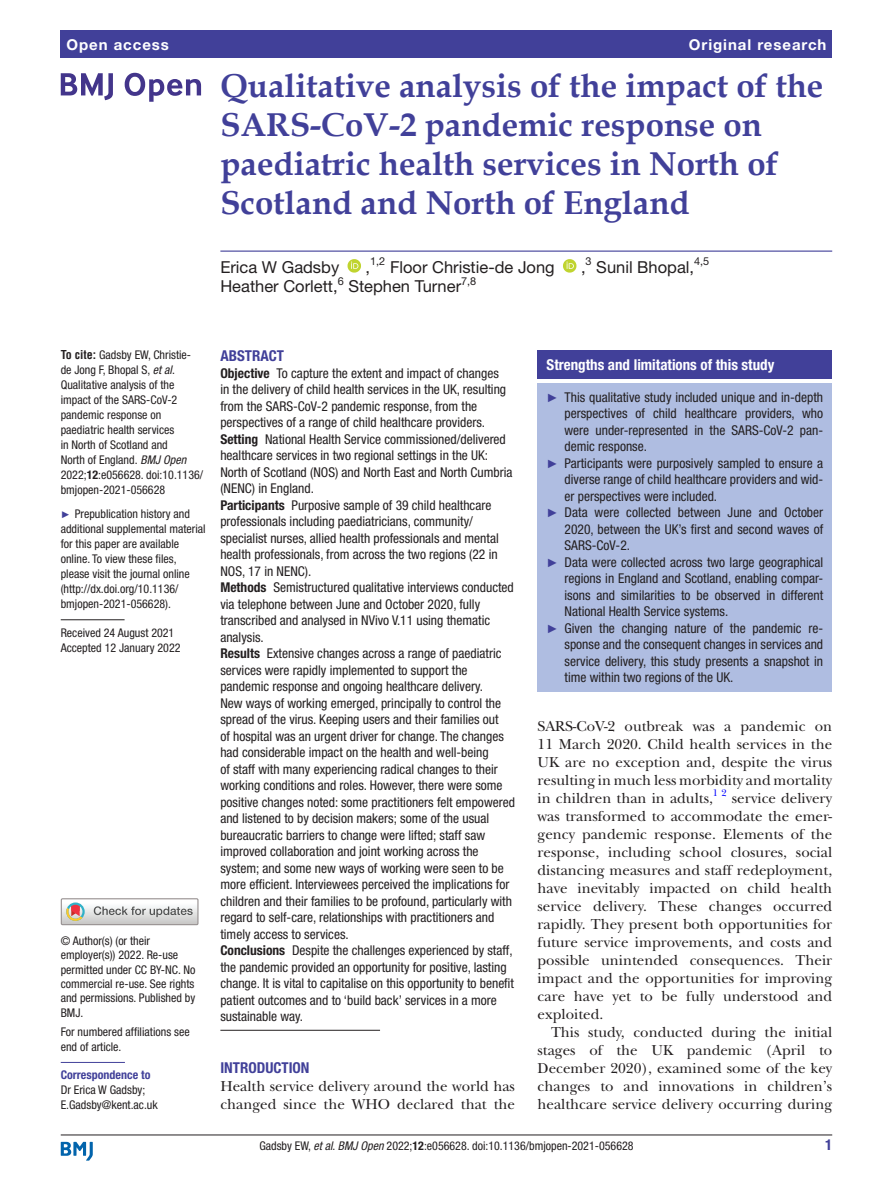
<style>
.page{position:relative;width:893px;height:1191px;background:#fff}
.page>*{position:absolute;margin:0;border:0;box-sizing:border-box;transform-origin:0 0}
.t1{font:700 33px/39px "Book Antiqua";color:#414099}
.t2{font:16.5px "Helvetica Neue LT Std";color:#231f20}
.t3{font:15px/18px "New Baskerville";color:#231f20;text-align:justify}
.t4{font:700 condensed 15px "Helvetica Neue LT Std";color:#fff}
.t5{font:700 15px "Helvetica Neue LT Std";letter-spacing:.065em;color:#fff}
.t6{font:700 condensed 15px "Helvetica Neue LT Std";color:#414099}
.t7{font:condensed 13.5px/16.5px "Helvetica Neue LT Std";color:#231f20}
.t8{font:condensed 12px/15px "Helvetica Neue LT Std";color:#231f20}
.t9{font:700 condensed 12px "Helvetica Neue LT Std";color:#414099}
.t10{font:10.95px "Helvetica Neue LT Std";color:#231f20}
.s1{font-family:"Helvetica LT Std";font-weight:700}
.s2{font-style:italic}
.s3{font-weight:700}
.s4{font-family:"Arial";font-stretch:normal;font-size:9.75px;color:#414099}
.s5{font-family:"Arial";font-stretch:normal;font-size:12px;color:#414099}
</style>
<div class="page">
<hr style="left:61px;top:1134px;width:771px;height:1px;background:#231f20">
<svg style="left:61px;top:1141px;width:32px;height:19px"></svg>
<div style="left:61px;top:31px;width:771px;height:27px;background:#414099"></div>
<hr style="left:220px;top:250px;width:612px;height:2px;background:#414099">
<svg style="left:347px;top:259px;width:14px;height:14px"></svg>
<svg style="left:563px;top:259px;width:13px;height:14px"></svg>
<hr style="left:61px;top:619px;width:64px;height:1px;background:#231f20">
<hr style="left:61px;top:1062px;width:64px;height:1px;background:#414099">
<svg style="left:61px;top:73px;width:52px;height:27px"></svg>
<svg style="left:125px;top:73px;width:76px;height:29px"></svg>
<div style="left:61px;top:898px;width:138px;height:27px;border:1px solid #969090"></div>
<svg style="left:61px;top:898px;width:137px;height:26px"></svg>
<hr style="left:220px;top:1030px;width:160px;height:1px;background:#231f20">
<div style="left:538px;top:350px;width:294px;height:29px;background:#414099"></div>
<div style="left:538px;top:383px;width:294px;height:308px;background:#afbde1"></div>
<p class="t5" style="left:66px;top:35px;width:104px">Open access</p>
<p class="t5" style="left:689px;top:35px;width:139px">Original research</p>
<h1 class="t1" style="left:220px;top:66px;width:605px">Qualitative analysis of the impact of the SARS-CoV-2 pandemic response on paediatric health services in North of Scotland and North of England</h1>
<p class="t2" style="left:220px;top:257px;width:120px">Erica W Gadsby</p>
<p class="t2" style="left:366px;top:257px;width:6px">,</p>
<p class="t10" style="left:370px;top:255px;width:17px">1,2</p>
<p class="t2" style="left:390px;top:257px;width:166px">Floor Christie-de Jong</p>
<p class="t2" style="left:581px;top:257px;width:6px">,</p>
<p class="t10" style="left:586px;top:255px;width:8px">3</p>
<p class="t2" style="left:596px;top:257px;width:99px">Sunil Bhopal,</p>
<p class="t10" style="left:694px;top:255px;width:17px">4,5</p>
<p class="t2" style="left:220px;top:276px;width:119px">Heather Corlett,</p>
<p class="t10" style="left:338px;top:274px;width:8px">6</p>
<p class="t2" style="left:348px;top:276px;width:114px">Stephen Turner</p>
<p class="t10" style="left:461px;top:274px;width:17px">7,8</p>
<p class="t8" style="left:61px;top:347px;width:144px"><span class="s1">To cite:</span> Gadsby EW, Christie&shy;de Jong F, Bhopal S, <span class="s2">et al</span>.<br>Qualitative analysis of the impact of the SARS-CoV-2 pandemic response on paediatric health services<br>in North of Scotland and<br>North of England. <span class="s2">BMJ Open<br></span>2022;<span class="s3">12</span>:e056628. doi:10.1136/ bmjopen-2021-056628</p>
<p class="t8" style="left:61px;top:506px;width:146px"><span class="s4">►</span> Prepublication history and additional supplemental material for this paper are available online. To view these files, please visit the journal online (http://dx.doi.org/10.1136/ bmjopen-2021-056628).</p>
<p class="t8" style="left:61px;top:625px;width:121px">Received 24 August 2021<br>Accepted 12 January 2022</p>
<p class="t8" style="left:61px;top:933px;width:136px;line-height:14.4px">© Author(s) (or their employer(s)) 2022. Re-use permitted under CC BY-NC. No commercial re-use. See rights and permissions. Published by<br>BMJ.</p>
<p class="t8" style="left:61px;top:1024px;width:130px">For numbered affiliations see end of article.</p>
<p class="t9" style="left:61px;top:1067px;width:91px">Correspondence to</p>
<p class="t8" style="left:61px;top:1082px;width:99px">Dr Erica W Gadsby;<br>E.Gadsby@kent.ac.uk</p>
<p class="t6" style="left:220px;top:347px;width:65px">ABSTRACT</p>
<p class="t7" style="left:220px;top:364px;width:296px"><span class="s3">Objective</span> To capture the extent and impact of changes<br>in the delivery of child health services in the UK, resulting from the SARS-CoV-2 pandemic response, from the perspectives of a range of child healthcare providers.<br><span class="s3">Setting</span> National Health Service commissioned/delivered healthcare services in two regional settings in the UK:<br>North of Scotland (NOS) and North East and North Cumbria (NENC) in England.<br><span class="s3">Participants</span> Purposive sample of 39 child healthcare professionals including paediatricians, community/ specialist nurses, allied health professionals and mental health professionals, from across the two regions (22 in NOS, 17 in NENC).<br><span class="s3">Methods</span> Semistructured qualitative interviews conducted via telephone between June and October 2020, fully transcribed and analysed in NVivo V.11 using thematic analysis.<br><span class="s3">Results</span> Extensive changes across a range of paediatric services were rapidly implemented to support the pandemic response and ongoing healthcare delivery.<br>New ways of working emerged, principally to control the spread of the virus. Keeping users and their families out<br>of hospital was an urgent driver for change. The changes had considerable impact on the health and well-being<br>of staff with many experiencing radical changes to their working conditions and roles. However, there were some positive changes noted: some practitioners felt empowered and listened to by decision makers; some of the usual bureaucratic barriers to change were lifted; staff saw improved collaboration and joint working across the system; and some new ways of working were seen to be more efficient. Interviewees perceived the implications for children and their families to be profound, particularly with regard to self-care, relationships with practitioners and timely access to services.<br><span class="s3">Conclusions</span> Despite the challenges experienced by staff, the pandemic provided an opportunity for positive, lasting change. It is vital to capitalise on this opportunity to benefit patient outcomes and to ‘build back’ services in a more sustainable way.</p>
<p class="t6" style="left:220px;top:1059px;width:91px">INTRODUCTION</p>
<p class="t3" style="left:220px;top:1077px;width:296px">Health service delivery around the world has changed since the WHO declared that the</p>
<p class="t4" style="left:547px;top:356px;width:229px">Strengths and limitations of this study</p>
<p class="t7" style="left:547px;top:389px;width:278px"><span class="s5">►</span> This qualitative study included unique and in-depth</p>
<p class="t7" style="left:565px;top:405px;width:260px">perspectives of child healthcare providers, who</p>
<p class="t7" style="left:565px;top:422px;width:260px">were under-represented in the SARS-CoV-2 pan-</p>
<p class="t7" style="left:565px;top:438px;width:84px">demic response.</p>
<p class="t7" style="left:547px;top:455px;width:278px"><span class="s5">►</span> Participants were purposively sampled to ensure a</p>
<p class="t7" style="left:565px;top:471px;width:260px">diverse range of child healthcare providers and wid-</p>
<p class="t7" style="left:565px;top:488px;width:154px">er perspectives were included.</p>
<p class="t7" style="left:547px;top:504px;width:278px"><span class="s5">►</span> Data were collected between June and October</p>
<p class="t7" style="left:565px;top:521px;width:260px">2020, between the UK’s first and second waves of</p>
<p class="t7" style="left:565px;top:537px;width:67px">SARS-CoV-2.</p>
<p class="t7" style="left:547px;top:554px;width:278px"><span class="s5">►</span> Data were collected across two large geographical</p>
<p class="t7" style="left:565px;top:570px;width:260px">regions in England and Scotland, enabling compar-</p>
<p class="t7" style="left:565px;top:587px;width:260px">isons and similarities to be observed in different</p>
<p class="t7" style="left:565px;top:603px;width:165px">National Health Service systems.</p>
<p class="t7" style="left:547px;top:620px;width:278px"><span class="s5">►</span> Given the changing nature of the pandemic re-</p>
<p class="t7" style="left:565px;top:636px;width:260px">sponse and the consequent changes in services and</p>
<p class="t7" style="left:565px;top:653px;width:260px">service delivery, this study presents a snapshot in</p>
<p class="t7" style="left:565px;top:669px;width:170px">time within two regions of the UK.</p>
<p class="t3" style="left:538px;top:717px;width:296px">SARS-CoV-2 outbreak was a pandemic on 11 March 2020. Child health services in the UK are no exception and, despite the virus resulting in much less morbidity and mortality in children than in adults,<sup>1</sup> <sup>2</sup> service delivery was transformed to accommodate the emer&shy;gency pandemic response. Elements of the response, including school closures, social distancing measures and staff redeployment, have inevitably impacted on child health service delivery. These changes occurred rapidly. They present both opportunities for future service improvements, and costs and possible unintended consequences. Their impact and the opportunities for improving care have yet to be fully understood and exploited.</p>
<p class="t3" style="left:538px;top:1023px;width:296px;text-indent:14px">This study, conducted during the initial stages of the UK pandemic (April to December 2020), examined some of the key changes to and innovations in children’s healthcare service delivery occurring during</p>
<p class="t8" style="left:259px;top:1137px;width:376px">Gadsby EW, <span class="s2">et al</span>. <span class="s2">BMJ Open</span> 2022;<span class="s3">12</span>:e056628. doi:10.1136/bmjopen-2021-056628</p>
<p class="t6" style="left:825px;top:1135px;width:9px">1</p>
</div>
